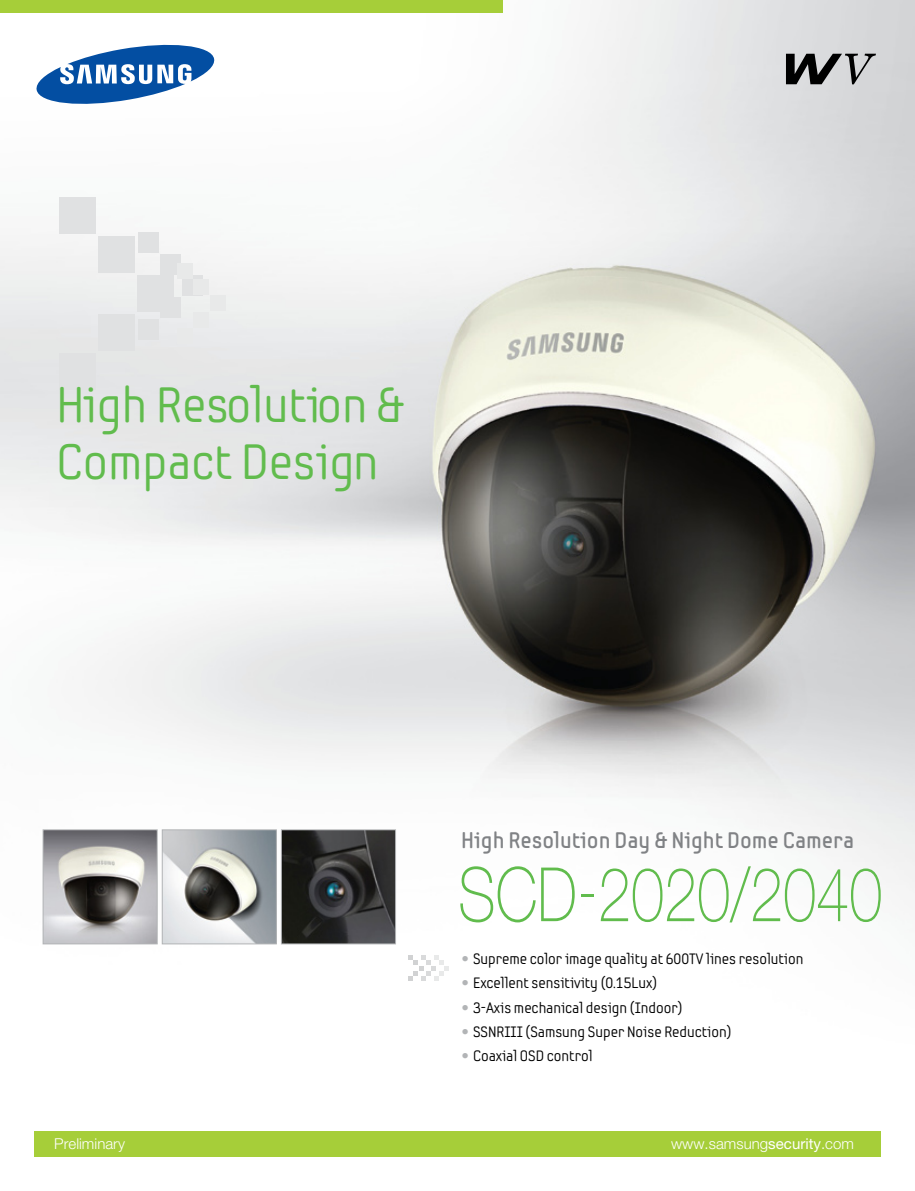
<style>
.page{position:relative;width:915px;height:1191px;background:#fff}
.page>*{position:absolute;margin:0;border:0;box-sizing:border-box;transform-origin:0 0}
.t1{font:100 75px "Helvetica Neue";color:#61bc4d;scale:.79 1}
.t2{font:49.5px/57px "Samsung Imagination";color:#61bc4d}
.t3{font:700 22.5px "Samsung Imagination";color:#808285}
.t4{font:15px "Samsung Imagination";color:#000}
.t5{font:300 15px "Helvetica Neue";letter-spacing:.005em;color:#fff}
.s1{font-family:"Helvetica Neue";font-weight:300;color:#b2b4b6}
.s2{font-weight:400}
</style>
<div class="page">
<img style="left:0;top:0;width:913px;height:1157px">
<div style="left:60px;top:198px;width:36px;height:36px;background:#e0e1e2"></div>
<div style="left:99px;top:236px;width:36px;height:36px;background:#e0e1e2"></div>
<div style="left:137px;top:275px;width:36px;height:36px;background:#e0e1e2"></div>
<div style="left:99px;top:314px;width:36px;height:36px;background:#e0e1e2"></div>
<div style="left:60px;top:353px;width:36px;height:36px;background:#e0e1e2"></div>
<div style="left:138px;top:232px;width:21px;height:20px;background:#e0e1e2"></div>
<div style="left:160px;top:254px;width:20px;height:20px;background:#e0e1e2"></div>
<div style="left:182px;top:276px;width:20px;height:20px;background:#e0e1e2"></div>
<div style="left:160px;top:298px;width:20px;height:20px;background:#e0e1e2"></div>
<div style="left:138px;top:319px;width:21px;height:21px;background:#e0e1e2"></div>
<div style="left:177px;top:263px;width:15px;height:15px;background:#e8e9e9"></div>
<div style="left:194px;top:279px;width:15px;height:16px;background:#e8e9e9"></div>
<div style="left:210px;top:296px;width:15px;height:15px;background:#e8e9e9"></div>
<div style="left:194px;top:312px;width:15px;height:15px;background:#e8e9e9"></div>
<div style="left:177px;top:329px;width:15px;height:15px;background:#e8e9e9"></div>
<div style="left:34px;top:1131px;width:846px;height:26px;background:#a6ce39"></div>
<div style="left:0;top:0;width:502px;height:13px;background:#a6ce39"></div>
<img style="left:45px;top:831px;width:110px;height:111px">
<div style="left:43px;top:829px;width:114px;height:115px;border:1px solid #b2b4b6"></div>
<img style="left:164px;top:831px;width:111px;height:111px">
<div style="left:162px;top:829px;width:115px;height:115px;border:1px solid #b2b4b6"></div>
<img style="left:283px;top:831px;width:111px;height:111px">
<div style="left:281px;top:829px;width:115px;height:115px;border:1px solid #b2b4b6"></div>
<svg style="left:408px;top:955px;width:40px;height:25px"></svg>
<svg style="left:785px;top:54px;width:90px;height:30px;background:#7b7c7d"></svg>
<svg style="left:35px;top:41px;width:180px;height:67px"></svg>
<h2 class="t2" style="left:56px;top:376px;width:349px">High Resolution &amp;<br>Compact Design</h2>
<h3 class="t3" style="left:461px;top:826px;width:394px">High Resolution Day &amp; Night Dome Camera</h3>
<h1 class="t1" style="left:458px;top:851px;width:538px">SCD-2020/2040</h1>
<p class="t4" style="left:461px;top:950px;width:343px"><span class="s1">•</span> Supreme color image quality at 600TV lines resolution</p>
<p class="t4" style="left:461px;top:974px;width:197px"><span class="s1">•</span> Excellent sensitivity (0.15Lux)</p>
<p class="t4" style="left:461px;top:998px;width:222px"><span class="s1">•</span> 3-Axis mechanical design (Indoor)</p>
<p class="t4" style="left:461px;top:1022px;width:271px"><span class="s1">•</span> SSNRIII (Samsung Super Noise Reduction)</p>
<p class="t4" style="left:461px;top:1046px;width:133px"><span class="s1">•</span> Coaxial OSD control</p>
<p class="t5" style="left:54px;top:1134px;width:72px">Preliminary</p>
<p class="t5" style="left:670px;top:1134px;width:184px">www.samsung<span class="s2">security</span>.com</p>
</div>
